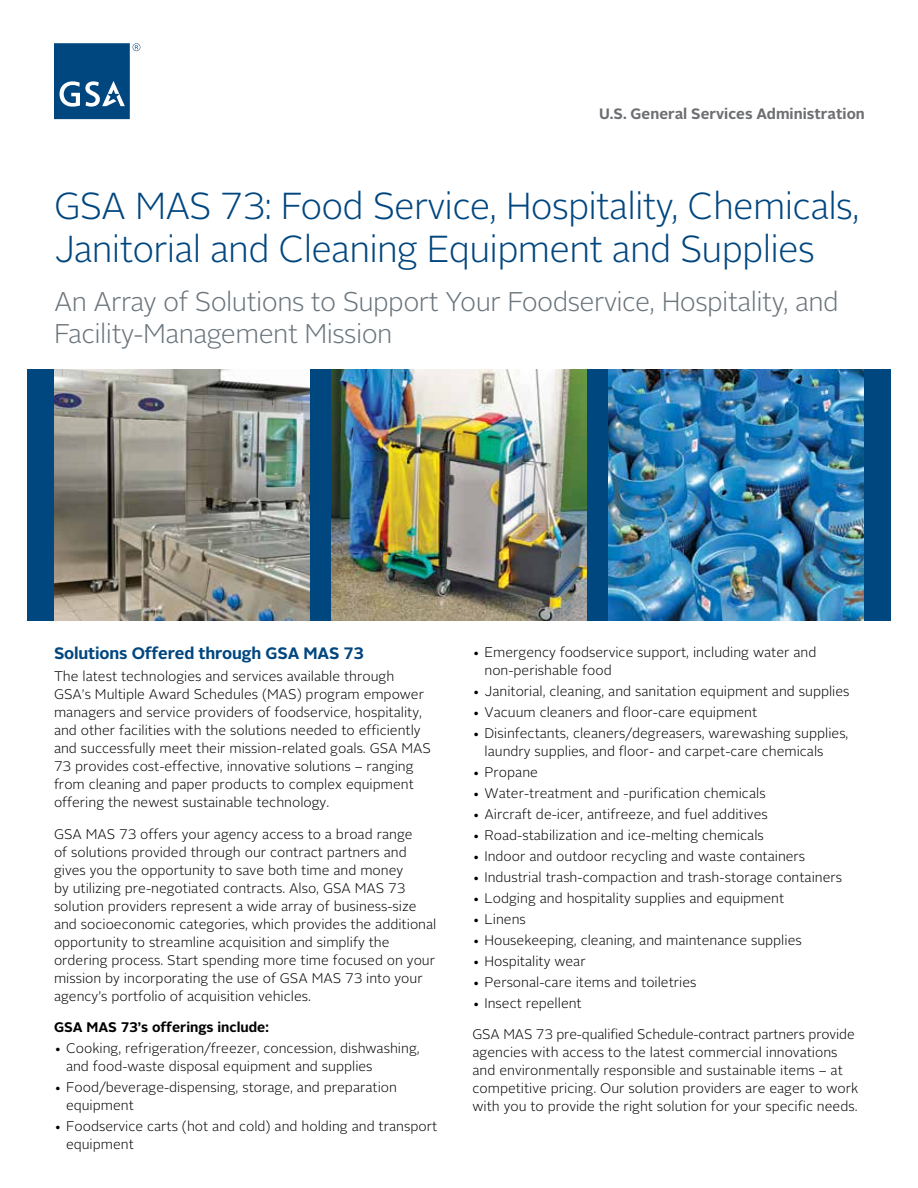
<style>
.page{position:relative;width:918px;height:1188px;background:#fff}
.page>*{position:absolute;margin:0;border:0;box-sizing:border-box;transform-origin:0 0}
.t1{font:300 37.5px/43.5px "Alright Sans";letter-spacing:-.02em;color:#00467f}
.t2{font:300 27px/31.5px "Alright Sans";letter-spacing:-.02em;color:#6a747b}
.t3{font:700 16.5px "Alright Sans";letter-spacing:-.01em;color:#00467f}
.t4{font:700 15px "Alright Sans";color:#6d6e71}
.t5{font:300 13.8px/18px "Alright Sans";color:#000}
.t6{font:700 13.8px "Alright Sans";color:#000}
</style>
<div class="page">
<div style="left:27px;top:369px;width:864px;height:252px;background:#00467f"></div>
<svg style="left:54px;top:43px;width:86px;height:76px"></svg>
<img style="left:54px;top:369px;width:256px;height:252px">
<img style="left:608px;top:369px;width:256px;height:252px">
<img style="left:331px;top:369px;width:256px;height:252px">
<p class="t4" style="left:599px;top:103px;width:267px">U.S. General Services Administration</p>
<p class="t1" style="left:54px;top:184px;width:807px">GSA MAS 73: Food Service, Hospitality, Chemicals,<br>Janitorial and Cleaning Equipment and Supplies</p>
<p class="t2" style="left:54px;top:287px;width:786px">An Array of Solutions to Support Your Foodservice, Hospitality, and<br>Facility-Management Mission</p>
<p class="t3" style="left:54px;top:641px;width:311px">Solutions Offered through GSA MAS 73</p>
<p class="t5" style="left:54px;top:668px;width:379px">The latest technologies and services available through GSA’s Multiple Award Schedules (MAS) program empower managers and service providers of foodservice, hospitality, and other facilities with the solutions needed to efficiently and successfully meet their mission-related goals. GSA MAS 73 provides cost-effective, innovative solutions – ranging from cleaning and paper products to complex equipment offering the newest sustainable technology.</p>
<p class="t5" style="left:54px;top:825px;width:384px">GSA MAS 73 offers your agency access to a broad range<br>of solutions provided through our contract partners and gives you the opportunity to save both time and money<br>by utilizing pre-negotiated contracts. Also, GSA MAS 73 solution providers represent a wide array of business-size and socioeconomic categories, which provides the additional opportunity to streamline acquisition and simplify the ordering process. Start spending more time focused on your mission by incorporating the use of GSA MAS 73 into your agency’s portfolio of acquisition vehicles.</p>
<p class="t6" style="left:54px;top:1018px;width:216px">GSA MAS 73’s offerings include:</p>
<p class="t5" style="left:66px;top:1039px;width:355px;text-indent:-12px">• Cooking, refrigeration/freezer, concession, dishwashing, and food-waste disposal equipment and supplies</p>
<p class="t5" style="left:66px;top:1078px;width:333px;text-indent:-12px">• Food/beverage-dispensing, storage, and preparation equipment</p>
<p class="t5" style="left:66px;top:1117px;width:373px;text-indent:-12px">• Foodservice carts (hot and cold) and holding and transport equipment</p>
<p class="t5" style="left:484px;top:643px;width:333px;text-indent:-12px">• Emergency foodservice support, including water and non-perishable food</p>
<p class="t5" style="left:472px;top:682px;width:379px">• Janitorial, cleaning, and sanitation equipment and supplies</p>
<p class="t5" style="left:472px;top:703px;width:286px">• Vacuum cleaners and floor-care equipment</p>
<p class="t5" style="left:484px;top:724px;width:366px;text-indent:-12px">• Disinfectants, cleaners/degreasers, warewashing supplies, laundry supplies, and floor- and carpet-care chemicals</p>
<p class="t5" style="left:472px;top:763px;width:67px">• Propane</p>
<p class="t5" style="left:472px;top:784px;width:295px">• Water-treatment and -purification chemicals</p>
<p class="t5" style="left:472px;top:805px;width:297px">• Aircraft de-icer, antifreeze, and fuel additives</p>
<p class="t5" style="left:472px;top:826px;width:293px">• Road-stabilization and ice-melting chemicals</p>
<p class="t5" style="left:472px;top:847px;width:334px">• Indoor and outdoor recycling and waste containers</p>
<p class="t5" style="left:472px;top:868px;width:371px">• Industrial trash-compaction and trash-storage containers</p>
<p class="t5" style="left:472px;top:889px;width:313px">• Lodging and hospitality supplies and equipment</p>
<p class="t5" style="left:472px;top:910px;width:55px">• Linens</p>
<p class="t5" style="left:472px;top:931px;width:331px">• Housekeeping, cleaning, and maintenance supplies</p>
<p class="t5" style="left:472px;top:952px;width:115px">• Hospitality wear</p>
<p class="t5" style="left:472px;top:973px;width:226px">• Personal-care items and toiletries</p>
<p class="t5" style="left:472px;top:994px;width:111px">• Insect repellent</p>
<p class="t5" style="left:472px;top:1026px;width:387px">GSA MAS 73 pre-qualified Schedule-contract partners provide agencies with access to the latest commercial innovations and environmentally responsible and sustainable items – at competitive pricing. Our solution providers are eager to work with you to provide the right solution for your specific needs.</p>
</div>
